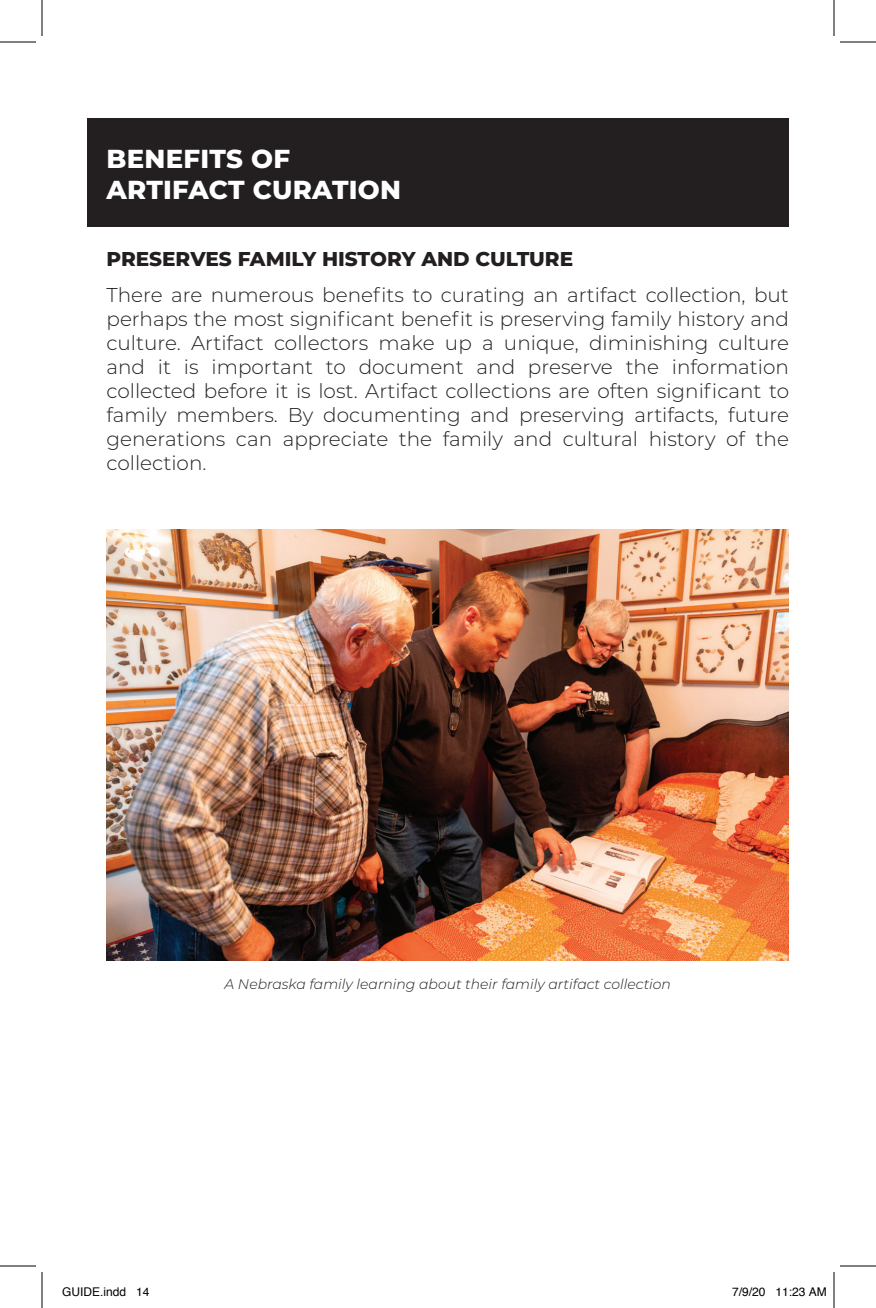
<style>
.page{position:relative;width:876px;height:1308px;background:#fff}
.page>*{position:absolute;margin:0;border:0;box-sizing:border-box;transform-origin:0 0}
.t1{font:800 26px/31.2px "Montserrat";letter-spacing:.01em;color:#fff}
.t2{font:300 20px/24px "Montserrat";color:#231f20;text-align:justify}
.t3{font:800 20px "Montserrat";color:#231f20}
.t4{font:italic 300 14px "Montserrat";color:#231f20}
.t5{font:12px "Helvetica";color:#000}
</style>
<div class="page">
<div style="left:87px;top:118px;width:702px;height:109px;background:#231f20"></div>
<img style="left:106px;top:530px;width:683px;height:431px">
<hr style="left:0;top:42px;width:36px;height:1px;background:#000">
<hr style="left:840px;top:42px;width:36px;height:1px;background:#000">
<hr style="left:0;top:1266px;width:36px;height:1px;background:#000">
<hr style="left:840px;top:1266px;width:36px;height:1px;background:#000">
<hr style="left:42px;top:0;width:1px;height:36px;background:#000">
<hr style="left:42px;top:1272px;width:1px;height:36px;background:#000">
<hr style="left:834px;top:0;width:1px;height:36px;background:#000">
<hr style="left:834px;top:1272px;width:1px;height:36px;background:#000">
<h1 class="t1" style="left:106px;top:141px;width:296px">BENEFITS OF<br>ARTIFACT CURATION</h1>
<p class="t3" style="left:106px;top:244px;width:468px">PRESERVES FAMILY HISTORY AND CULTURE</p>
<p class="t2" style="left:106px;top:283px;width:684px">There are numerous benefits to curating an artifact collection, but perhaps the most significant benefit is preserving family history and culture. Artifact collectors make up a unique, diminishing culture and it is important to document and preserve the information collected before it is lost. Artifact collections are often significant to family members. By documenting and preserving artifacts, future generations can appreciate the family and cultural history of the collection.</p>
<p class="t4" style="left:225px;top:975px;width:448px">A Nebraska family learning about their family artifact collection</p>
<p class="t5" style="left:62px;top:1283px;width:89px">GUIDE.indd 14</p>
<p class="t5" style="left:732px;top:1283px;width:96px">7/9/20 11:23 AM</p>
</div>
